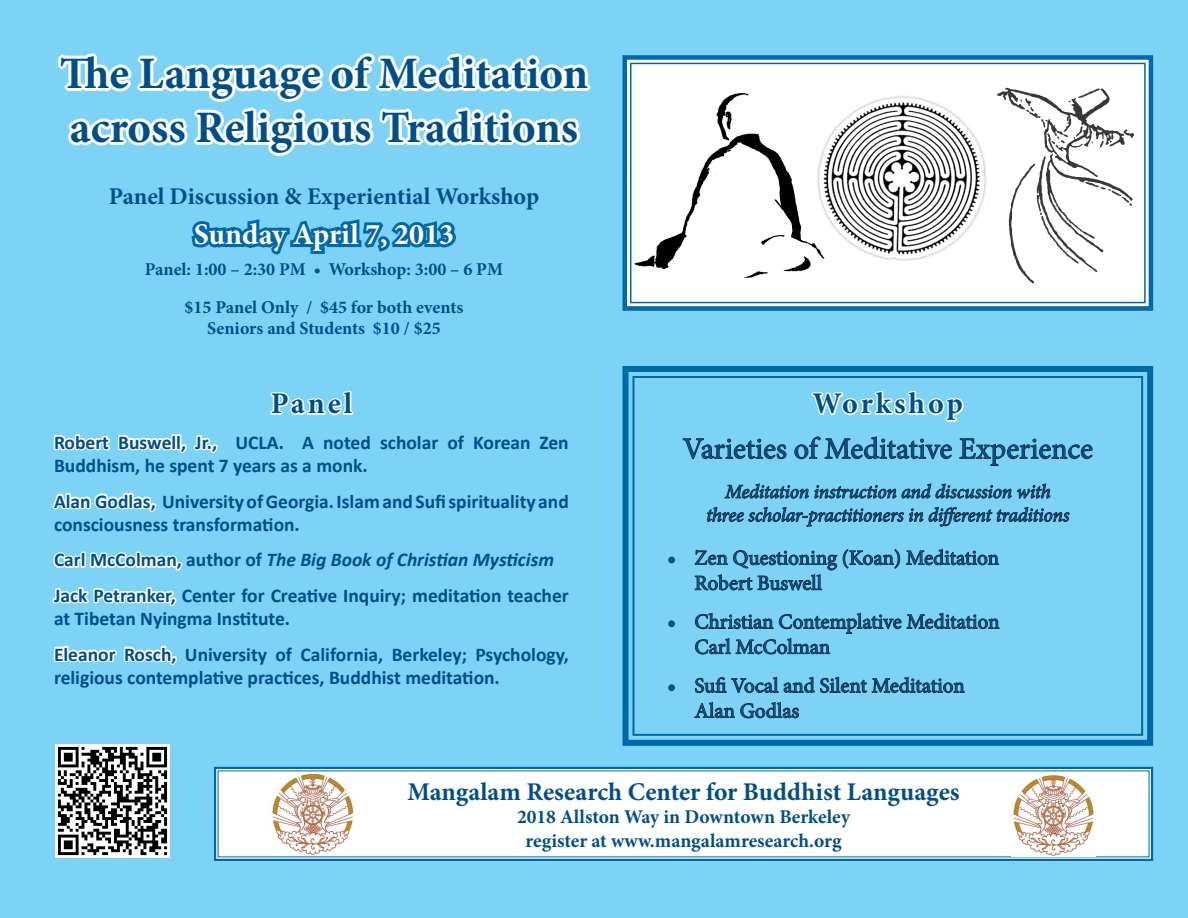
<style>
.page{position:relative;width:1188px;height:918px;background:#7cd3f6}
.page>*{position:absolute;margin:0;border:0;box-sizing:border-box;transform-origin:0 0}
.t1{font:700 45px/54px "Minion Pro";color:#004e88}
.t2{font:30px "Minion Pro";color:#004e88}
.t3{font:700 30px "Minion Pro";color:#fff}
.t4{font:700 30px "Minion Pro";letter-spacing:.095em;color:#004e88}
.t5{font:700 25.5px "Minion Pro";color:#004e88}
.t6{font:700 24px "Minion Pro";color:#004e88}
.t7{font:21px/25.2px "Minion Pro";color:#004e88}
.t8{font:700 19.5px/23.4px "Calibri";color:#004e88}
.t9{font:italic 19.5px/23.4px "Minion Pro";letter-spacing:-.01em;color:#004e88;text-align:center}
.t10{font:700 19.5px/23.4px "Minion Pro";color:#004e88;text-align:center}
.t11{font:italic 700 19.5px "Calibri";color:#004e88}
.t12{font:700 18px "Minion Pro";color:#004e88}
.s1{font-style:normal}
</style>
<div class="page">
<svg style="left:620px;top:53px;width:535px;height:260px"></svg>
<div style="left:630px;top:63px;width:516px;height:240px;border:2px solid #0169a7"></div>
<img style="left:56px;top:744px;width:113px;height:114px">
<svg style="left:55px;top:47px;width:538px;height:112px"></svg>
<svg style="left:269px;top:388px;width:86px;height:29px"></svg>
<svg style="left:51px;top:416px;width:169px;height:53px"></svg>
<svg style="left:51px;top:478px;width:107px;height:46px"></svg>
<svg style="left:51px;top:538px;width:134px;height:80px"></svg>
<svg style="left:51px;top:643px;width:128px;height:34px"></svg>
<svg style="left:188px;top:215px;width:272px;height:42px;background:#41a0d0"></svg>
<svg style="left:619px;top:363px;width:537px;height:386px;background:#71c2e4"></svg>
<div style="left:632px;top:376px;width:511px;height:360px;border:2px solid #0169a7"></div>
<svg style="left:213px;top:766px;width:941px;height:96px"></svg>
<img style="left:271px;top:773px;width:83px;height:82px">
<img style="left:1011px;top:775px;width:84px;height:81px">
<p class="t1" style="left:60px;top:46px;width:530px">The Language of Meditation across Religious Traditions</p>
<p class="t6" style="left:109px;top:179px;width:432px">Panel Discussion &amp; Experiential Workshop</p>
<p class="t3" style="left:194px;top:213px;width:262px">Sunday April 7, 2013</p>
<p class="t12" style="left:145px;top:256px;width:360px">Panel: 1:00 – 2:30 PM • Workshop: 3:00 – 6 PM</p>
<p class="t12" style="left:185px;top:294px;width:280px">$15 Panel Only / $45 for both events</p>
<p class="t12" style="left:207px;top:316px;width:235px">Seniors and Students $10 / $25</p>
<p class="t4" style="left:271px;top:383px;width:83px">Panel</p>
<p class="t8" style="left:54px;top:431px;width:516px">Robert Buswell, Jr., UCLA. A noted scholar of Korean Zen<br>Buddhism, he spent 7 years as a monk.</p>
<p class="t8" style="left:54px;top:489px;width:516px">Alan Godlas, University of Georgia. Islam and Sufi spirituality and consciousness transformation.</p>
<p class="t11" style="left:54px;top:548px;width:502px"><span class="s1">Carl McColman, author of</span> The Big Book of Christian Mysticism</p>
<p class="t8" style="left:54px;top:584px;width:516px">Jack Petranker, Center for Creative Inquiry; meditation teacher at Tibetan Nyingma Institute.</p>
<p class="t8" style="left:54px;top:642px;width:516px">Eleanor Rosch, University of California, Berkeley; Psychology, religious contemplative practices, Buddhist meditation.</p>
<p class="t4" style="left:813px;top:383px;width:152px">Workshop</p>
<p class="t2" style="left:683px;top:429px;width:412px">Varieties of Meditative Experience</p>
<p class="t9" style="left:706px;top:480px;width:365px">Meditation instruction and discussion with three scholar-practitioners in different traditions</p>
<p class="t7" style="left:694px;top:545px;width:306px;text-indent:-27px">• Zen Questioning (Koan) Meditation<br>Robert Buswell</p>
<p class="t7" style="left:694px;top:609px;width:307px;text-indent:-27px">• Christian Contemplative Meditation<br>Carl McColman</p>
<p class="t7" style="left:694px;top:673px;width:272px;text-indent:-27px">• Sufi Vocal and Silent Meditation<br>Alan Godlas</p>
<p class="t5" style="left:407px;top:774px;width:554px">Mangalam Research Center for Buddhist Languages</p>
<p class="t10" style="left:517px;top:805px;width:335px">2018 Allston Way in Downtown Berkeley register at www.mangalamresearch.org</p>
</div>
